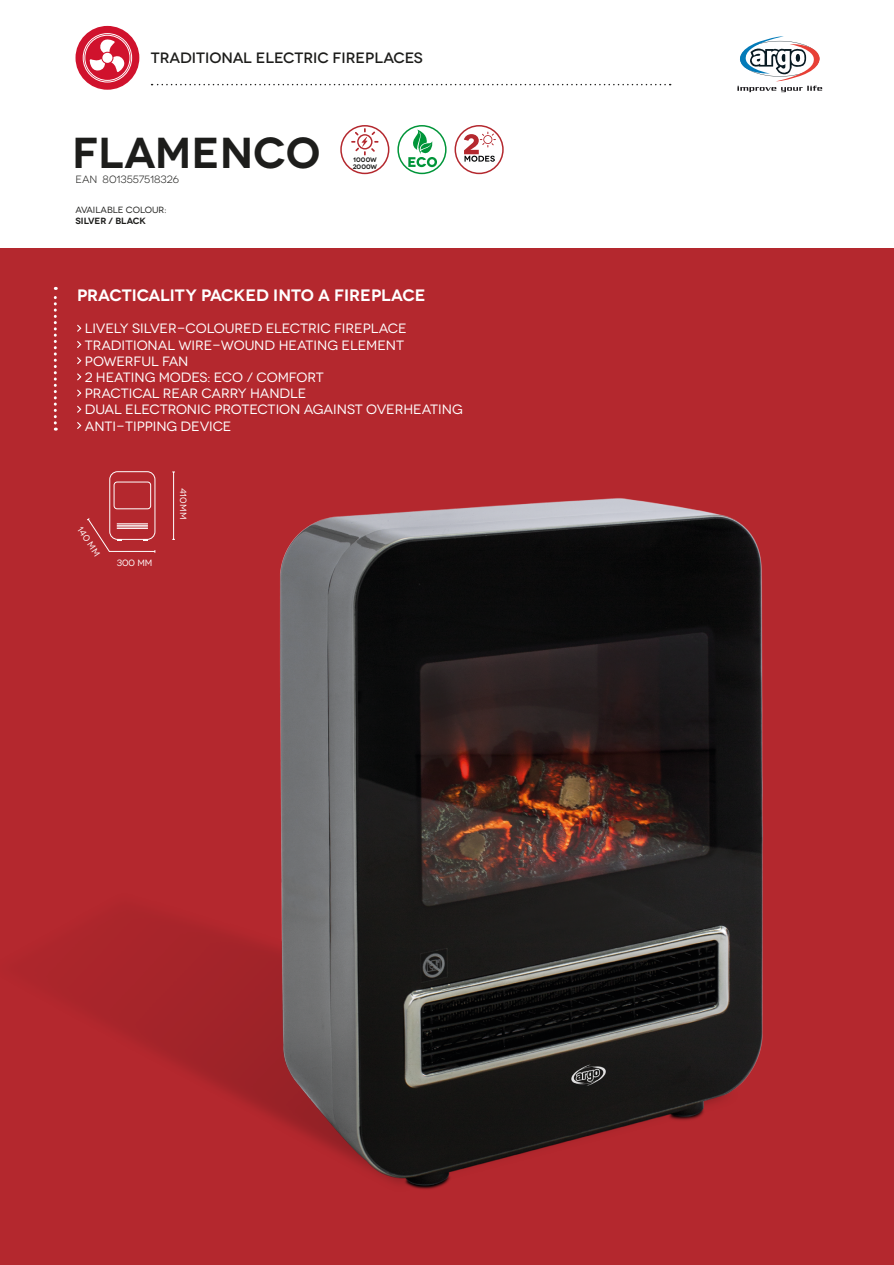
<style>
.page{position:relative;width:894px;height:1265px;background:#fff}
.page>*{position:absolute;margin:0;border:0;box-sizing:border-box;transform-origin:0 0}
.t1{font:600 43.2px "Novecentowide";color:#1d1d1b}
.t2{font:600 16.5px "Novecentowide";color:#fff}
.t3{font:500 15px "Novecentowide";color:#1d1d1b}
.t4{font:13.5px/16.2px "Novecentowide";color:#fff}
.t5{font:10.5px "Novecentowide";color:#1d1d1b}
.t6{font:9.15px "Novecentowide";color:#fff}
.t7{font:9px "Novecentowide";letter-spacing:-.01em;color:#1d1d1b}
.t8{font:600 9px "Novecentowide";color:#1d1d1b}
.t9{font:600 6.45px/6.9px "Novecentowide";letter-spacing:.005em;color:#1d1d1b}
</style>
<div class="page">
<div style="left:0;top:248px;width:893px;height:1016px;background:#b4282e"></div>
<img style="left:79px;top:472px;width:684px;height:717px">
<div style="left:397px;top:125px;width:49px;height:49px;border:2px solid #009539;border-radius:50%"></div>
<svg style="left:408px;top:130px;width:29px;height:37px"></svg>
<svg style="left:737px;top:36px;width:85px;height:56px"></svg>
<svg style="left:77px;top:324px;width:5px;height:8px"></svg>
<svg style="left:77px;top:341px;width:5px;height:7px"></svg>
<svg style="left:77px;top:357px;width:5px;height:8px"></svg>
<svg style="left:77px;top:373px;width:5px;height:8px"></svg>
<svg style="left:77px;top:389px;width:5px;height:8px"></svg>
<svg style="left:77px;top:405px;width:5px;height:8px"></svg>
<svg style="left:77px;top:422px;width:5px;height:7px"></svg>
<svg style="left:54px;top:287px;width:3px;height:143px"></svg>
<svg style="left:151px;top:84px;width:519px;height:1px"></svg>
<div style="left:340px;top:125px;width:49px;height:49px;border:2px solid #b4282e;border-radius:50%"></div>
<svg style="left:351px;top:128px;width:27px;height:27px"></svg>
<div style="left:110px;top:471px;width:45px;height:68px;background:#b4282e;border-radius:8px"></div>
<div style="left:109px;top:471px;width:46px;height:69px;border:1px solid #fff;border-radius:8px"></div>
<div style="left:114px;top:481px;width:37px;height:28px;border:1px solid #fff;border-radius:3px"></div>
<hr style="left:173px;top:472px;width:1px;height:67px;background:#fff">
<svg style="left:86px;top:518px;width:70px;height:34px"></svg>
<div style="left:454px;top:125px;width:49px;height:49px;border:2px solid #b4282e;border-radius:50%"></div>
<svg style="left:463px;top:132px;width:32px;height:30px"></svg>
<svg style="left:75px;top:26px;width:64px;height:64px;background:#d52c44"></svg>
<svg style="left:89px;top:36px;width:38px;height:36px"></svg>
<div style="left:85px;top:35px;width:45px;height:46px;border:1px solid #fff;border-radius:50%"></div>
<div style="left:83px;top:33px;width:49px;height:49px;border:1px solid #fff;border-radius:50%"></div>
<p class="t3" style="left:151px;top:49px;width:273px">TRADITIONAL ELECTRIC FIREPLACES</p>
<h1 class="t1" style="left:72px;top:126px;width:250px">FLAMENCO</h1>
<p class="t7" style="left:75px;top:205px;width:92px">AVAILABLE COLOUR:</p>
<p class="t8" style="left:75px;top:215px;width:72px">SILVER / BLACK</p>
<p class="t5" style="left:75px;top:173px;width:105px">EAN 8013557518326</p>
<p class="t9" style="left:352px;top:156px;width:26px">1000W<br>2000W</p>
<p class="t2" style="left:77px;top:285px;width:350px">PRACTICALITY PACKED INTO A FIREPLACE</p>
<p class="t4" style="left:85px;top:320px;width:379px">LIVELY SILVER-COLOURED ELECTRIC FIREPLACE<br>TRADITIONAL WIRE-WOUND HEATING ELEMENT<br>POWERFUL FAN<br>2 HEATING MODES: ECO / COMFORT<br>PRACTICAL REAR CARRY HANDLE<br>DUAL ELECTRONIC PROTECTION AGAINST OVERHEATING<br>ANTI-TIPPING DEVICE</p>
<p class="t6" style="left:84px;top:524px;width:35px;rotate:56deg">140 MM</p>
<p class="t6" style="left:117px;top:557px;width:37px">300 MM</p>
<p class="t6" style="left:188px;top:487px;width:34px;rotate:90deg">410 MM</p>
</div>
